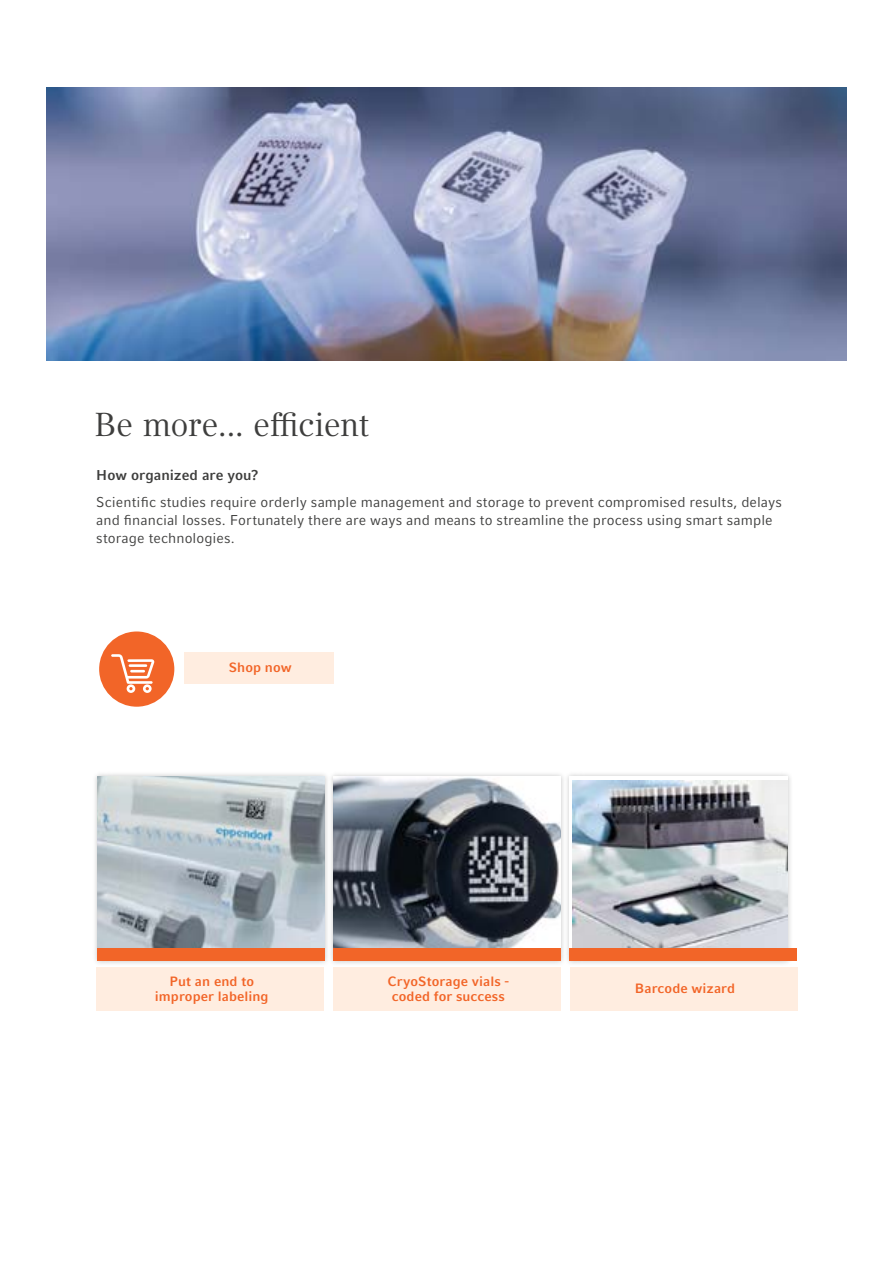
<style>
.page{position:relative;width:893px;height:1263px;background:#fff}
.page>*{position:absolute;margin:0;border:0;box-sizing:border-box;transform-origin:0 0}
.t1{font:33px "Compatil Textfor Eppendorf";letter-spacing:-.01em;color:#3e3e3d}
.t2{font:14.25px/18px "Compatil Factfor Eppendorf";letter-spacing:.005em;color:#3e3e3d}
.t3{font:700 14.25px "Compatil Factfor Eppendorf";color:#3e3e3d}
.t4{font:700 13.5px/15px "Compatil Factfor Eppendorf";letter-spacing:.005em;color:#f26528;text-align:center}
</style>
<div class="page">
<img style="left:47px;top:88px;width:799px;height:273px">
<div style="left:93px;top:772px;width:237px;height:195px;background:#000;opacity:.23"></div>
<img style="left:97px;top:776px;width:227px;height:173px">
<div style="left:329px;top:772px;width:237px;height:195px;background:#000;opacity:.23"></div>
<img style="left:334px;top:776px;width:227px;height:173px">
<div style="left:565px;top:772px;width:228px;height:195px;background:#000;opacity:.23"></div>
<svg style="left:570px;top:776px;width:218px;height:173px"></svg>
<img style="left:573px;top:780px;width:215px;height:169px">
<div style="left:96px;top:967px;width:228px;height:44px;background:#ffede0"></div>
<div style="left:333px;top:967px;width:227px;height:44px;background:#ffede0"></div>
<div style="left:570px;top:967px;width:227px;height:44px;background:#ffede0"></div>
<div style="left:99px;top:631px;width:75px;height:76px;background:#f26528;border-radius:50%"></div>
<svg style="left:111px;top:654px;width:43px;height:39px"></svg>
<div style="left:97px;top:949px;width:227px;height:12px;background:#f26528"></div>
<div style="left:334px;top:949px;width:227px;height:12px;background:#f26528"></div>
<div style="left:570px;top:949px;width:227px;height:12px;background:#f26528"></div>
<div style="left:184px;top:652px;width:150px;height:32px;background:#ffede0"></div>
<h1 class="t1" style="left:94px;top:405px;width:276px">Be more... efficient</h1>
<p class="t3" style="left:96px;top:467px;width:164px">How organized are you?</p>
<p class="t2" style="left:96px;top:493px;width:687px">Scientific studies require orderly sample management and storage to prevent compromised results, delays and financial losses. Fortunately there are ways and means to streamline the process using smart sample storage technologies.</p>
<p class="t4" style="left:229px;top:660px;width:65px">Shop now</p>
<p class="t4" style="left:155px;top:974px;width:115px">Put an end to improper labeling</p>
<p class="t4" style="left:387px;top:974px;width:123px">CryoStorage vials - coded for success</p>
<p class="t4" style="left:635px;top:981px;width:102px">Barcode wizard</p>
</div>
